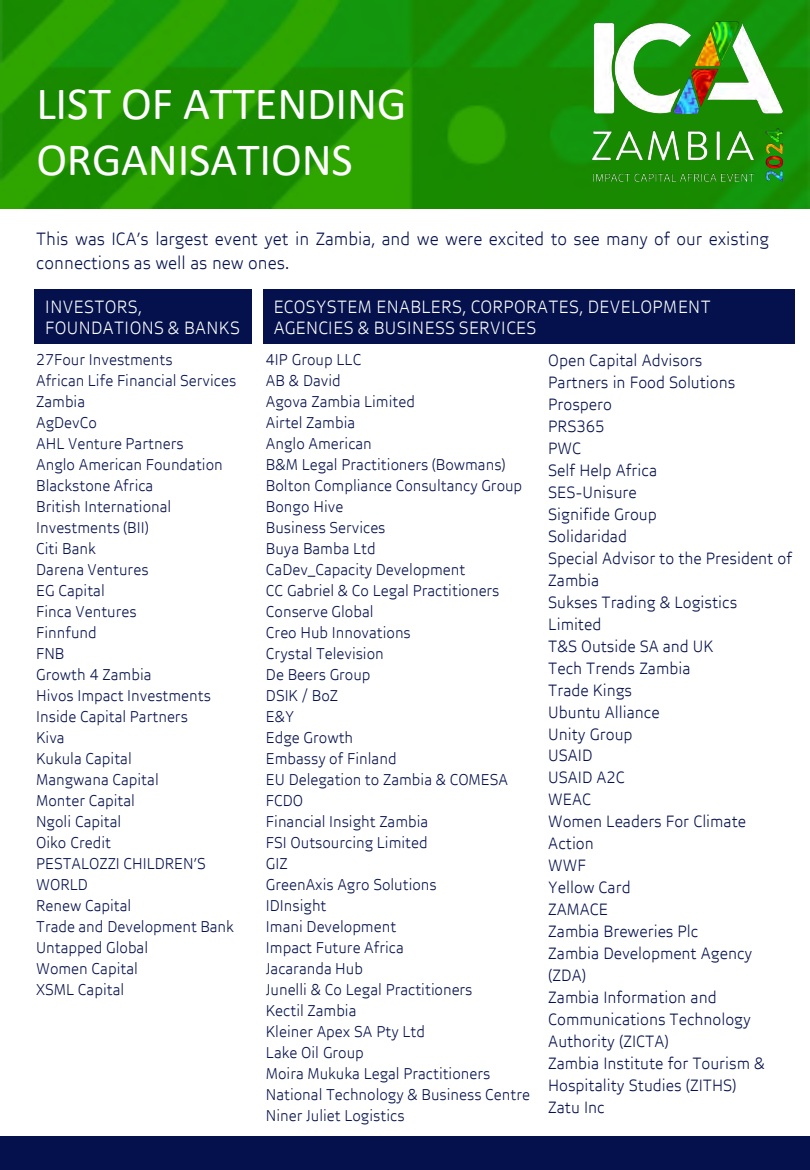
<style>
.page{position:relative;width:810px;height:1170px;background:#fff}
.page>*{position:absolute;margin:0;border:0;box-sizing:border-box;transform-origin:0 0}
.t1{font:46.5px/55.8px "Calibri";letter-spacing:-.005em;color:#fff}
.t2{font:300 18px/24px "Brave Sans";color:#05114c}
.t3{font:300 18px/21.6px "Brave Sans";letter-spacing:.015em;color:#fff}
.t4{font:300 16.5px/21.9px "Brave Sans";color:#05114c}
.t5{font:300 15.9px/21px "Brave Sans";color:#05114c}
</style>
<div class="page">
<div style="left:0;top:0;width:810px;height:209px;background:#198a00;opacity:.76"></div>
<div style="left:0;top:1137px;width:810px;height:33px;background:#05114c"></div>
<img style="left:584px;top:16px;width:208px;height:170px">
<div style="left:34px;top:289px;width:218px;height:55px;background:#05114c"></div>
<div style="left:263px;top:289px;width:532px;height:55px;background:#05114c"></div>
<p class="t1" style="left:36px;top:75px;width:371px">LIST OF ATTENDING<br>ORGANISATIONS</p>
<p class="t2" style="left:36px;top:227px;width:735px">This was ICA’s largest event yet in Zambia, and we were excited to see many of our existing connections as well as new ones.</p>
<p class="t3" style="left:45px;top:295px;width:196px">INVESTORS,<br>FOUNDATIONS &amp; BANKS</p>
<p class="t3" style="left:274px;top:295px;width:438px">ECOSYSTEM ENABLERS, CORPORATES, DEVELOPMENT<br>AGENCIES &amp; BUSINESS SERVICES</p>
<p class="t4" style="left:548px;top:349px;width:156px">Open Capital Advisors</p>
<p class="t4" style="left:548px;top:371px;width:189px">Partners in Food Solutions</p>
<p class="t4" style="left:548px;top:393px;width:65px">Prospero</p>
<p class="t4" style="left:548px;top:415px;width:58px">PRS365</p>
<p class="t4" style="left:548px;top:437px;width:34px">PWC</p>
<p class="t4" style="left:548px;top:459px;width:110px">Self Help Africa</p>
<p class="t4" style="left:548px;top:481px;width:90px">SES-Unisure</p>
<p class="t4" style="left:548px;top:503px;width:110px">Signifide Group</p>
<p class="t4" style="left:548px;top:525px;width:80px">Solidaridad</p>
<p class="t4" style="left:548px;top:547px;width:245px">Special Advisor to the President of<br>Zambia</p>
<p class="t4" style="left:548px;top:591px;width:190px">Sukses Trading &amp; Logistics<br>Limited</p>
<p class="t4" style="left:548px;top:635px;width:167px">T&amp;S Outside SA and UK</p>
<p class="t4" style="left:548px;top:657px;width:144px">Tech Trends Zambia</p>
<p class="t4" style="left:548px;top:679px;width:85px">Trade Kings</p>
<p class="t4" style="left:548px;top:701px;width:113px">Ubuntu Alliance</p>
<p class="t4" style="left:548px;top:723px;width:86px">Unity Group</p>
<p class="t4" style="left:548px;top:745px;width:46px">USAID</p>
<p class="t4" style="left:548px;top:767px;width:78px">USAID A2C</p>
<p class="t4" style="left:548px;top:789px;width:44px">WEAC</p>
<p class="t4" style="left:548px;top:811px;width:199px">Women Leaders For Climate<br>Action</p>
<p class="t4" style="left:548px;top:855px;width:39px">WWF</p>
<p class="t4" style="left:548px;top:877px;width:84px">Yellow Card</p>
<p class="t4" style="left:548px;top:899px;width:61px">ZAMACE</p>
<p class="t4" style="left:548px;top:920px;width:152px">Zambia Breweries Plc</p>
<p class="t4" style="left:548px;top:942px;width:206px">Zambia Development Agency (ZDA)</p>
<p class="t4" style="left:548px;top:986px;width:204px">Zambia Information and<br>Communications Technology<br>Authority (ZICTA)</p>
<p class="t4" style="left:548px;top:1052px;width:218px">Zambia Institute for Tourism &amp;<br>Hospitality Studies (ZITHS)</p>
<p class="t4" style="left:548px;top:1096px;width:58px">Zatu Inc</p>
<p class="t5" style="left:36px;top:349px;width:138px">27Four Investments</p>
<p class="t5" style="left:36px;top:370px;width:202px">African Life Financial Services<br>Zambia</p>
<p class="t5" style="left:36px;top:412px;width:62px">AgDevCo</p>
<p class="t5" style="left:36px;top:433px;width:149px">AHL Venture Partners</p>
<p class="t5" style="left:36px;top:454px;width:188px">Anglo American Foundation</p>
<p class="t5" style="left:36px;top:475px;width:119px">Blackstone Africa</p>
<p class="t5" style="left:36px;top:496px;width:137px">British International<br>Investments (BII)</p>
<p class="t5" style="left:36px;top:538px;width:61px">Citi Bank</p>
<p class="t5" style="left:36px;top:559px;width:114px">Darena Ventures</p>
<p class="t5" style="left:36px;top:580px;width:70px">EG Capital</p>
<p class="t5" style="left:36px;top:601px;width:102px">Finca Ventures</p>
<p class="t5" style="left:36px;top:622px;width:62px">Finnfund</p>
<p class="t5" style="left:36px;top:643px;width:30px">FNB</p>
<p class="t5" style="left:36px;top:664px;width:117px">Growth 4 Zambia</p>
<p class="t5" style="left:36px;top:685px;width:176px">Hivos Impact Investments</p>
<p class="t5" style="left:36px;top:706px;width:153px">Inside Capital Partners</p>
<p class="t5" style="left:36px;top:727px;width:30px">Kiva</p>
<p class="t5" style="left:36px;top:748px;width:97px">Kukula Capital</p>
<p class="t5" style="left:36px;top:769px;width:124px">Mangwana Capital</p>
<p class="t5" style="left:36px;top:790px;width:100px">Monter Capital</p>
<p class="t5" style="left:36px;top:811px;width:87px">Ngoli Capital</p>
<p class="t5" style="left:36px;top:832px;width:76px">Oiko Credit</p>
<p class="t5" style="left:36px;top:852px;width:171px">PESTALOZZI CHILDREN’S<br>WORLD</p>
<p class="t5" style="left:36px;top:895px;width:97px">Renew Capital</p>
<p class="t5" style="left:36px;top:916px;width:199px">Trade and Development Bank</p>
<p class="t5" style="left:36px;top:937px;width:113px">Untapped Global</p>
<p class="t5" style="left:36px;top:957px;width:103px">Women Capital</p>
<p class="t5" style="left:36px;top:979px;width:90px">XSML Capital</p>
<p class="t5" style="left:266px;top:349px;width:97px">4IP Group LLC</p>
<p class="t5" style="left:266px;top:370px;width:76px">AB &amp; David</p>
<p class="t5" style="left:266px;top:391px;width:151px">Agova Zambia Limited</p>
<p class="t5" style="left:266px;top:412px;width:91px">Airtel Zambia</p>
<p class="t5" style="left:266px;top:433px;width:108px">Anglo American</p>
<p class="t5" style="left:266px;top:454px;width:241px">B&amp;M Legal Practitioners (Bowmans)</p>
<p class="t5" style="left:266px;top:475px;width:258px">Bolton Compliance Consultancy Group</p>
<p class="t5" style="left:266px;top:496px;width:79px">Bongo Hive</p>
<p class="t5" style="left:266px;top:517px;width:121px">Business Services</p>
<p class="t5" style="left:266px;top:538px;width:111px">Buya Bamba Ltd</p>
<p class="t5" style="left:266px;top:559px;width:201px">CaDev_Capacity Development</p>
<p class="t5" style="left:266px;top:580px;width:235px">CC Gabriel &amp; Co Legal Practitioners</p>
<p class="t5" style="left:266px;top:601px;width:109px">Conserve Global</p>
<p class="t5" style="left:266px;top:622px;width:146px">Creo Hub Innovations</p>
<p class="t5" style="left:266px;top:643px;width:119px">Crystal Television</p>
<p class="t5" style="left:266px;top:664px;width:106px">De Beers Group</p>
<p class="t5" style="left:266px;top:685px;width:74px">DSIK / BoZ</p>
<p class="t5" style="left:266px;top:706px;width:30px">E&amp;Y</p>
<p class="t5" style="left:266px;top:727px;width:89px">Edge Growth</p>
<p class="t5" style="left:266px;top:748px;width:132px">Embassy of Finland</p>
<p class="t5" style="left:266px;top:769px;width:243px">EU Delegation to Zambia &amp; COMESA</p>
<p class="t5" style="left:266px;top:790px;width:39px">FCDO</p>
<p class="t5" style="left:266px;top:811px;width:164px">Financial Insight Zambia</p>
<p class="t5" style="left:266px;top:832px;width:163px">FSI Outsourcing Limited</p>
<p class="t5" style="left:266px;top:853px;width:23px">GIZ</p>
<p class="t5" style="left:266px;top:874px;width:172px">GreenAxis Agro Solutions</p>
<p class="t5" style="left:266px;top:895px;width:62px">IDInsight</p>
<p class="t5" style="left:266px;top:916px;width:132px">Imani Development</p>
<p class="t5" style="left:266px;top:937px;width:139px">Impact Future Africa</p>
<p class="t5" style="left:266px;top:958px;width:98px">Jacaranda Hub</p>
<p class="t5" style="left:266px;top:979px;width:208px">Junelli &amp; Co Legal Practitioners</p>
<p class="t5" style="left:266px;top:999px;width:92px">Kectil Zambia</p>
<p class="t5" style="left:266px;top:1021px;width:161px">Kleiner Apex SA Pty Ltd</p>
<p class="t5" style="left:266px;top:1041px;width:99px">Lake Oil Group</p>
<p class="t5" style="left:266px;top:1062px;width:226px">Moira Mukuka Legal Practitioners</p>
<p class="t5" style="left:266px;top:1083px;width:266px">National Technology &amp; Business Centre</p>
<p class="t5" style="left:266px;top:1104px;width:140px">Niner Juliet Logistics</p>
</div>
